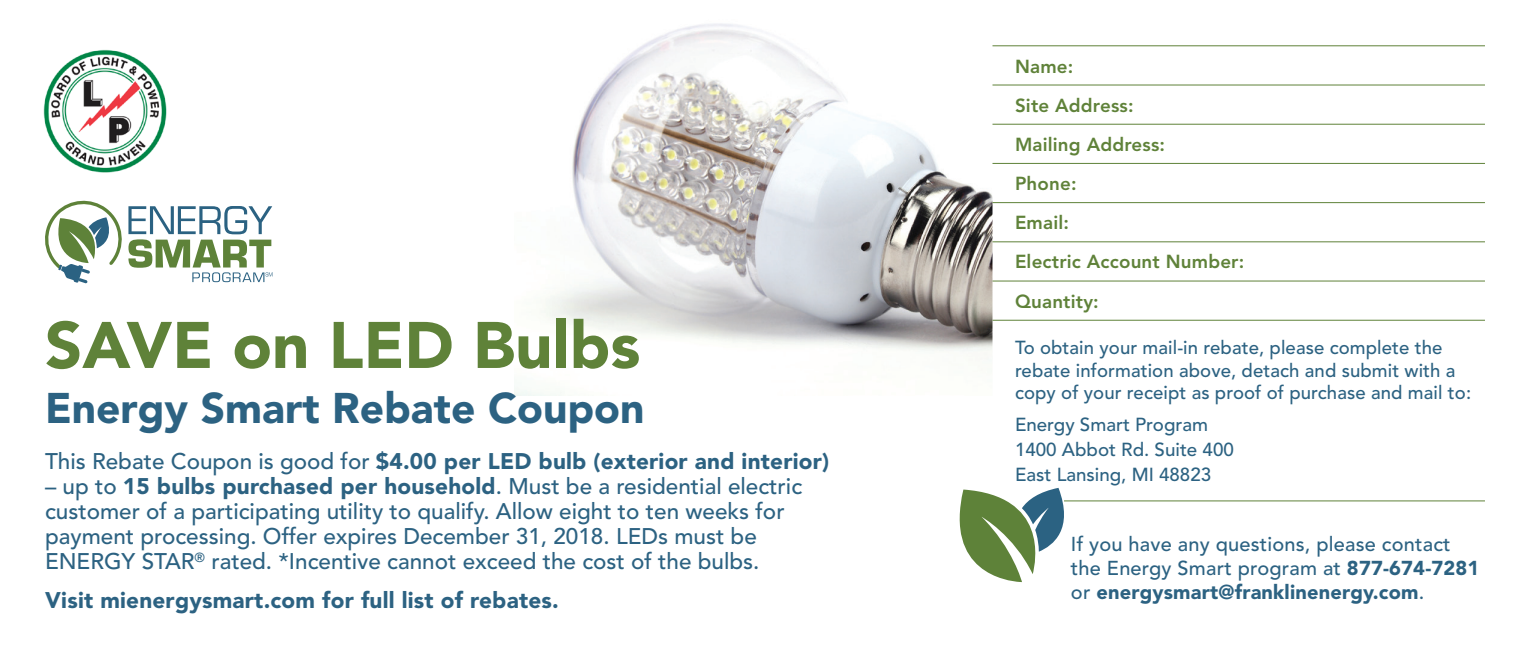
<style>
.page{position:relative;width:1530px;height:653px;background:#fff}
.page>*{position:absolute;margin:0;border:0;box-sizing:border-box;transform-origin:0 0}
.t1{font:900 65px "Avenir LT Std";color:#5f8239}
.t2{font:900 42.5px "Avenir LT Std";color:#2c6282}
.t3{font:500 22.5px/25px "Avenir LT Std";color:#2c6282}
.t4{font:900 22.5px "Avenir LT Std";letter-spacing:.01em;color:#2c6282}
.t5{font:500 20px/23.8px "Avenir LT Std";letter-spacing:.01em;color:#2c6282}
.t6{font:500 18.75px/22.5px "Avenir LT Std";letter-spacing:.005em;color:#2c6282}
.t7{font:800 18.75px/39.2px "Avenir LT Std";letter-spacing:.01em;color:#5f8239}
.s1{font-weight:500}
.s2{font-weight:900}
</style>
<div class="page">
<img style="left:43px;top:49px;width:124px;height:124px">
<img style="left:515px;top:23px;width:478px;height:372px">
<svg style="left:993px;top:46px;width:492px;height:274px"></svg>
<hr style="left:993px;top:45px;width:492px;height:1px;background:#5f8239">
<hr style="left:993px;top:85px;width:492px;height:1px;background:#5f8239">
<hr style="left:993px;top:124px;width:492px;height:1px;background:#5f8239">
<hr style="left:993px;top:163px;width:492px;height:1px;background:#5f8239">
<hr style="left:993px;top:202px;width:492px;height:1px;background:#5f8239">
<hr style="left:993px;top:241px;width:492px;height:1px;background:#5f8239">
<hr style="left:993px;top:280px;width:492px;height:1px;background:#5f8239">
<hr style="left:993px;top:320px;width:492px;height:1px;background:#5f8239">
<hr style="left:993px;top:500px;width:492px;height:1px;background:#5f8239">
<svg style="left:960px;top:487px;width:104px;height:95px"></svg>
<svg style="left:45px;top:201px;width:228px;height:82px"></svg>
<h1 class="t1" style="left:45px;top:306px;width:597px">SAVE on LED Bulbs</h1>
<h2 class="t2" style="left:45px;top:382px;width:601px">Energy Smart Rebate Coupon</h2>
<p class="t4" style="left:45px;top:447px;width:786px"><span class="s1">This Rebate Coupon is good for</span> $4.00 per LED bulb (exterior and interior)</p>
<p class="t3" style="left:45px;top:474px;width:759px">– up to <span class="s2">15 bulbs purchased per household</span>. Must be a residential electric customer of a participating utility to qualify. Allow eight to ten weeks for payment processing. Offer expires December 31, 2018. LEDs must be ENERGY STAR<sup>®</sup> rated. *Incentive cannot exceed the cost of the bulbs.</p>
<p class="t4" style="left:45px;top:586px;width:515px">Visit mienergysmart.com for full list of rebates.</p>
<p class="t7" style="left:1015px;top:46px;width:231px">Name:<br>Site Address:<br>Mailing Address:<br>Phone:<br>Email:<br>Electric Account Number:<br>Quantity:</p>
<p class="t6" style="left:1015px;top:336px;width:458px">To obtain your mail-in rebate, please complete the rebate information above, detach and submit with a copy of your receipt as proof of purchase and mail to:</p>
<p class="t6" style="left:1015px;top:412px;width:220px;line-height:25px">Energy Smart Program<br>1400 Abbot Rd. Suite 400<br>East Lansing, MI 48823</p>
<p class="t5" style="left:1071px;top:532px;width:410px">If you have any questions, please contact the Energy Smart program at <span class="s2">877-674-7281 </span>or <span class="s2">energysmart@franklinenergy.com</span>.</p>
</div>
